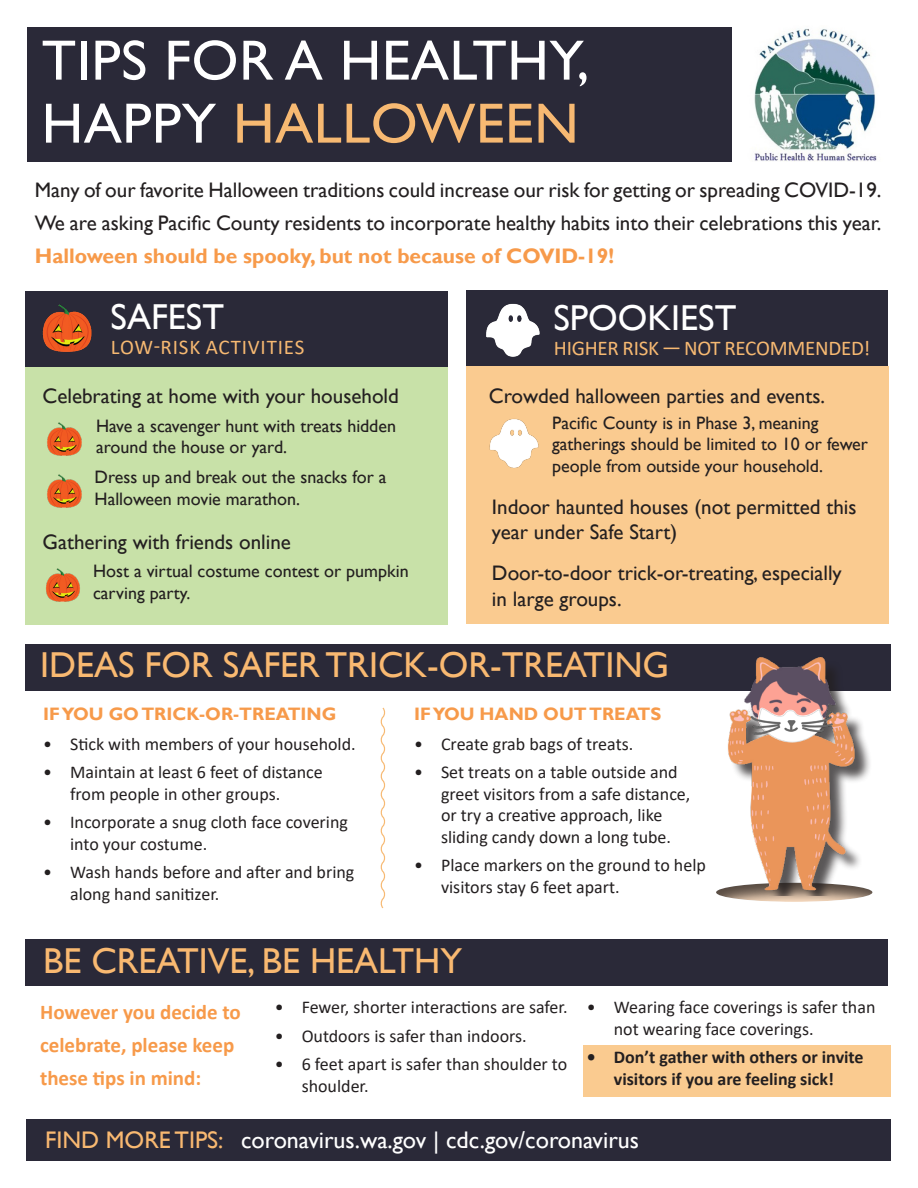
<style>
.page{position:relative;width:918px;height:1188px;background:#fff}
.page>*{position:absolute;margin:0;border:0;box-sizing:border-box;transform-origin:0 0}
.t1{font:57px "Gill Sans";letter-spacing:.01em;color:#fff}
.t2{font:57px "Gill Sans";letter-spacing:.01em;color:#f7b972}
.t3{font:36px "Gill Sans";color:#f9b971}
.t4{font:36px "Gill Sans";color:#fff}
.t5{font:24px "Gill Sans";color:#fff}
.t6{font:21px/33px "Gill Sans";color:#231f20;text-align:justify}
.t7{font:700 21px/33px "Calibri";color:#f79a4a}
.t8{font:21px "Calibri";letter-spacing:-.01em;color:#f7b972}
.t9{font:21px "Calibri";letter-spacing:.04em;color:#f7b972}
.t10{font:18px/21.6px "Calibri";color:#231f20}
.t11{font:18px/21.6px "Gill Sans";color:#231f20}
.t12{font:700 18px/21.6px "Calibri";color:#231f20;text-align:center}
.t13{font:700 18px "Gill Sans";color:#f79a4a}
.s1{color:#fff}
.s2{font-weight:700;color:#f79a4a}
.s3{color:#f9b971}
</style>
<div class="page">
<div style="left:584px;top:1045px;width:307px;height:51px;background:#facb90"></div>
<div style="left:25px;top:940px;width:863px;height:46px;background:#2a2938"></div>
<div style="left:715px;top:881px;width:159px;height:21px;background:#231f20;opacity:.75"></div>
<div style="left:27px;top:27px;width:705px;height:134px;background:#2a2938"></div>
<div style="left:25px;top:291px;width:422px;height:76px;background:#2a2938"></div>
<img style="left:42px;top:304px;width:50px;height:48px">
<div style="left:467px;top:291px;width:421px;height:76px;background:#2a2938"></div>
<img style="left:486px;top:303px;width:54px;height:54px">
<div style="left:25px;top:367px;width:422px;height:257px;background:#c8e1a8"></div>
<div style="left:467px;top:366px;width:422px;height:258px;background:#facb90"></div>
<img style="left:47px;top:422px;width:35px;height:34px">
<img style="left:46px;top:568px;width:34px;height:34px">
<img style="left:47px;top:474px;width:35px;height:34px">
<div style="left:26px;top:644px;width:865px;height:46px;background:#2a2938"></div>
<div style="left:26px;top:1120px;width:865px;height:41px;background:#2a2938"></div>
<svg style="left:380px;top:707px;width:6px;height:202px"></svg>
<img style="left:489px;top:419px;width:50px;height:49px">
<img style="left:709px;top:657px;width:177px;height:238px">
<img style="left:754px;top:28px;width:123px;height:133px">
<p class="t1" style="left:42px;top:27px;width:549px">TIPS FOR A HEALTHY,</p>
<p class="t2" style="left:42px;top:90px;width:538px"><span class="s1">HAPPY</span> HALLOWEEN</p>
<p class="t6" style="left:35px;top:173px;width:848px">Many of our favorite Halloween traditions could increase our risk for getting or spreading COVID-19.<br>We are asking Pacific County residents to incorporate healthy habits into their celebrations this year.<br><span class="s2">Halloween should be spooky, but not because of COVID-19!</span></p>
<p class="t4" style="left:111px;top:296px;width:115px">SAFEST</p>
<p class="t9" style="left:111px;top:333px;width:195px">LOW-RISK ACTIVITIES</p>
<p class="t4" style="left:553px;top:297px;width:184px">SPOOKIEST</p>
<p class="t8" style="left:554px;top:333px;width:318px">HIGHER RISK — NOT RECOMMENDED!</p>
<p class="t6" style="left:43px;top:380px;width:358px">Celebrating at home with your household</p>
<p class="t6" style="left:489px;top:380px;width:338px">Crowded halloween parties and events.</p>
<p class="t11" style="left:96px;top:415px;width:302px">Have a scavenger hunt with treats hidden around the house or yard.</p>
<p class="t11" style="left:552px;top:412px;width:317px">Pacific County is in Phase 3, meaning gatherings should be limited to 10 or fewer people from outside your household.</p>
<p class="t11" style="left:95px;top:467px;width:293px">Dress up and break out the snacks for a<br>Halloween movie marathon.</p>
<p class="t6" style="left:492px;top:495px;width:366px;line-height:25.2px">Indoor haunted houses (not permitted this year under Safe Start)</p>
<p class="t6" style="left:43px;top:526px;width:250px">Gathering with friends online</p>
<p class="t11" style="left:93px;top:561px;width:317px">Host a virtual costume contest or pumpkin carving party.</p>
<p class="t6" style="left:492px;top:557px;width:351px">Door-to-door trick-or-treating, especially</p>
<p class="t6" style="left:492px;top:582px;width:131px">in large groups.</p>
<p class="t3" style="left:40px;top:644px;width:631px">IDEAS FOR SAFER TRICK-OR-TREATING</p>
<p class="t13" style="left:43px;top:704px;width:295px">IF YOU GO TRICK-OR-TREATING</p>
<p class="t10" style="left:43px;top:733px;width:314px">• Stick with members of your household.</p>
<p class="t10" style="left:70px;top:761px;width:254px;text-indent:-27px">• Maintain at least 6 feet of distance from people in other groups.</p>
<p class="t10" style="left:70px;top:811px;width:279px;text-indent:-27px">• Incorporate a snug cloth face covering into your costume.</p>
<p class="t10" style="left:70px;top:861px;width:286px;text-indent:-27px">• Wash hands before and after and bring along hand sanitizer.</p>
<p class="t13" style="left:414px;top:704px;width:249px">IF YOU HAND OUT TREATS</p>
<p class="t10" style="left:414px;top:733px;width:221px">• Create grab bags of treats.</p>
<p class="t10" style="left:441px;top:761px;width:251px;text-indent:-27px">• Set treats on a table outside and greet visitors from a safe distance, or try a creative approach, like sliding candy down a long tube.</p>
<p class="t10" style="left:441px;top:854px;width:266px;text-indent:-27px">• Place markers on the ground to help visitors stay 6 feet apart.</p>
<p class="t3" style="left:43px;top:940px;width:420px">BE CREATIVE, BE HEALTHY</p>
<p class="t7" style="left:40px;top:995px;width:202px">However you decide to celebrate, please keep these tips in mind:</p>
<p class="t10" style="left:275px;top:996px;width:294px">• Fewer, shorter interactions are safer.</p>
<p class="t10" style="left:275px;top:1024px;width:254px">• Outdoors is safer than indoors.</p>
<p class="t10" style="left:302px;top:1053px;width:267px;text-indent:-27px">• 6 feet apart is safer than shoulder to shoulder.</p>
<p class="t10" style="left:614px;top:996px;width:263px;text-indent:-27px">• Wearing face coverings is safer than not wearing face coverings.</p>
<p class="t12" style="left:587px;top:1046px;width:278px">• Don’t gather with others or invite visitors if you are feeling sick!</p>
<p class="t5" style="left:45px;top:1126px;width:595px"><span class="s3">FIND MORE TIPS:</span> coronavirus.wa.gov | cdc.gov/coronavirus</p>
</div>
